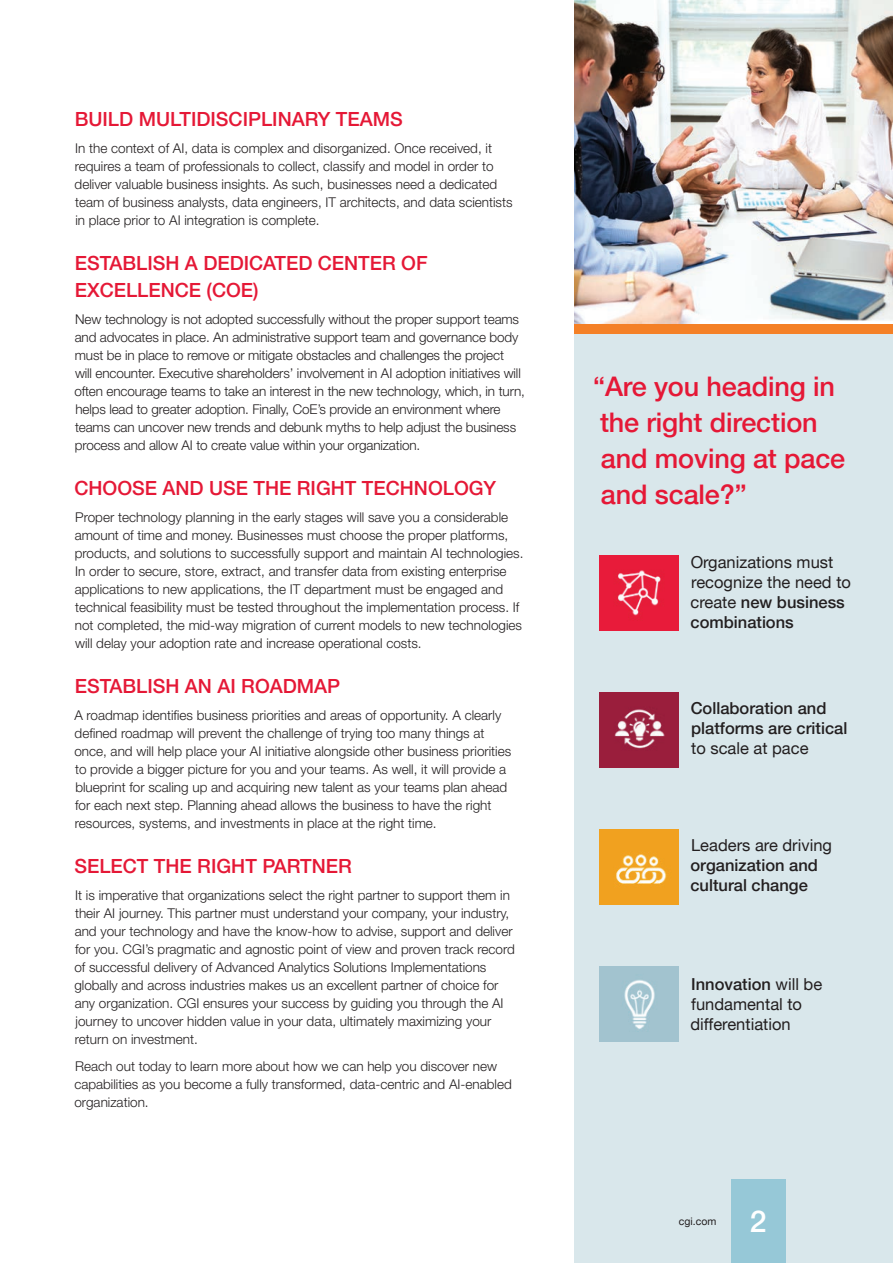
<style>
.page{position:relative;width:893px;height:1263px;background:#fff}
.page>*{position:absolute;margin:0;border:0;box-sizing:border-box;transform-origin:0 0}
.t1{font:500 30px "Helvetica Neue LT";color:#fff}
.t2{font:500 27px/36px "Helvetica Neue LT";letter-spacing:-.005em;color:#e51836}
.t3{font:500 19.5px/27px "Helvetica Neue LT";color:#e51836}
.t4{font:16.5px/19.8px "Helvetica Neue LT";color:#231f20}
.t5{font:500 16.5px/19.8px "Helvetica Neue LT";color:#231f20}
.t6{font:300 13.5px/18px "Helvetica Neue LT Std";color:#231f20}
.t7{font:10.5px "Helvetica Neue LT";color:#231f20}
.s1{font-weight:500}
</style>
<div class="page">
<div style="left:574px;top:324px;width:319px;height:939px;background:#d9e7eb"></div>
<img style="left:574px;top:0;width:319px;height:324px">
<div style="left:574px;top:324px;width:319px;height:9px;background:#f48026"></div>
<div style="left:731px;top:1180px;width:54px;height:83px;background:#96c8d7"></div>
<img style="left:600px;top:555px;width:79px;height:75px">
<img style="left:600px;top:966px;width:79px;height:75px">
<img style="left:600px;top:829px;width:79px;height:75px">
<img style="left:600px;top:692px;width:79px;height:75px">
<h3 class="t3" style="left:75px;top:105px;width:329px">BUILD MULTIDISCIPLINARY TEAMS</h3>
<p class="t6" style="left:75px;top:139px;width:439px">In the context of AI, data is complex and disorganized. Once received, it requires a team of professionals to collect, classify and model in order to deliver valuable business insights. As such, businesses need a dedicated team of business analysts, data engineers, IT architects, and data scientists in place prior to AI integration is complete.</p>
<h3 class="t3" style="left:75px;top:249px;width:354px">ESTABLISH A DEDICATED CENTER OF<br>EXCELLENCE (COE)</h3>
<p class="t6" style="left:74px;top:310px;width:452px">New technology is not adopted successfully without the proper support teams and advocates in place. An administrative support team and governance body must be in place to remove or mitigate obstacles and challenges the project<br>will encounter. Executive shareholders’ involvement in AI adoption initiatives will often encourage teams to take an interest in the new technology, which, in turn, helps lead to greater adoption. Finally, CoE’s provide an environment where teams can uncover new trends and debunk myths to help adjust the business process and allow AI to create value within your organization.</p>
<h3 class="t3" style="left:74px;top:474px;width:423px">CHOOSE AND USE THE RIGHT TECHNOLOGY</h3>
<p class="t6" style="left:75px;top:508px;width:450px">Proper technology planning in the early stages will save you a considerable amount of time and money. Businesses must choose the proper platforms, products, and solutions to successfully support and maintain AI technologies.<br>In order to secure, store, extract, and transfer data from existing enterprise applications to new applications, the IT department must be engaged and technical feasibility must be tested throughout the implementation process. If not completed, the mid-way migration of current models to new technologies will delay your adoption rate and increase operational costs.</p>
<h3 class="t3" style="left:75px;top:672px;width:267px">ESTABLISH AN AI ROADMAP</h3>
<p class="t6" style="left:74px;top:706px;width:438px">A roadmap identifies business priorities and areas of opportunity. A clearly defined roadmap will prevent the challenge of trying too many things at once, and will help place your AI initiative alongside other business priorities to provide a bigger picture for you and your teams. As well, it will provide a blueprint for scaling up and acquiring new talent as your teams plan ahead for each next step. Planning ahead allows the business to have the right resources, systems, and investments in place at the right time.</p>
<h3 class="t3" style="left:74px;top:852px;width:279px">SELECT THE RIGHT PARTNER</h3>
<p class="t6" style="left:74px;top:886px;width:442px">It is imperative that organizations select the right partner to support them in their AI journey. This partner must understand your company, your industry, and your technology and have the know-how to advise, support and deliver for you. CGI’s pragmatic and agnostic point of view and proven track record of successful delivery of Advanced Analytics Solutions Implementations globally and across industries makes us an excellent partner of choice for any organization. CGI ensures your success by guiding you through the AI journey to uncover hidden value in your data, ultimately maximizing your return on investment.</p>
<p class="t6" style="left:74px;top:1057px;width:439px">Reach out today to learn more about how we can help you discover new capabilities as you become a fully transformed, data-centric and AI-enabled organization.</p>
<h2 class="t2" style="left:593px;top:368px;width:254px">“Are you heading in the right direction and moving at pace and scale?”</h2>
<p class="t4" style="left:690px;top:552px;width:162px">Organizations must recognize the need to create <span class="s1">new business combinations</span></p>
<p class="t5" style="left:691px;top:698px;width:158px">Collaboration and platforms are critical</p>
<p class="t4" style="left:691px;top:738px;width:119px">to scale at pace</p>
<p class="t4" style="left:691px;top:835px;width:142px">Leaders are driving</p>
<p class="t5" style="left:690px;top:855px;width:129px">organization and cultural change</p>
<p class="t4" style="left:690px;top:974px;width:133px"><span class="s1">Innovation</span> will be fundamental to differentiation</p>
<p class="t7" style="left:679px;top:1215px;width:39px">cgi.com</p>
<h1 class="t1" style="left:750px;top:1204px;width:18px">2</h1>
</div>
